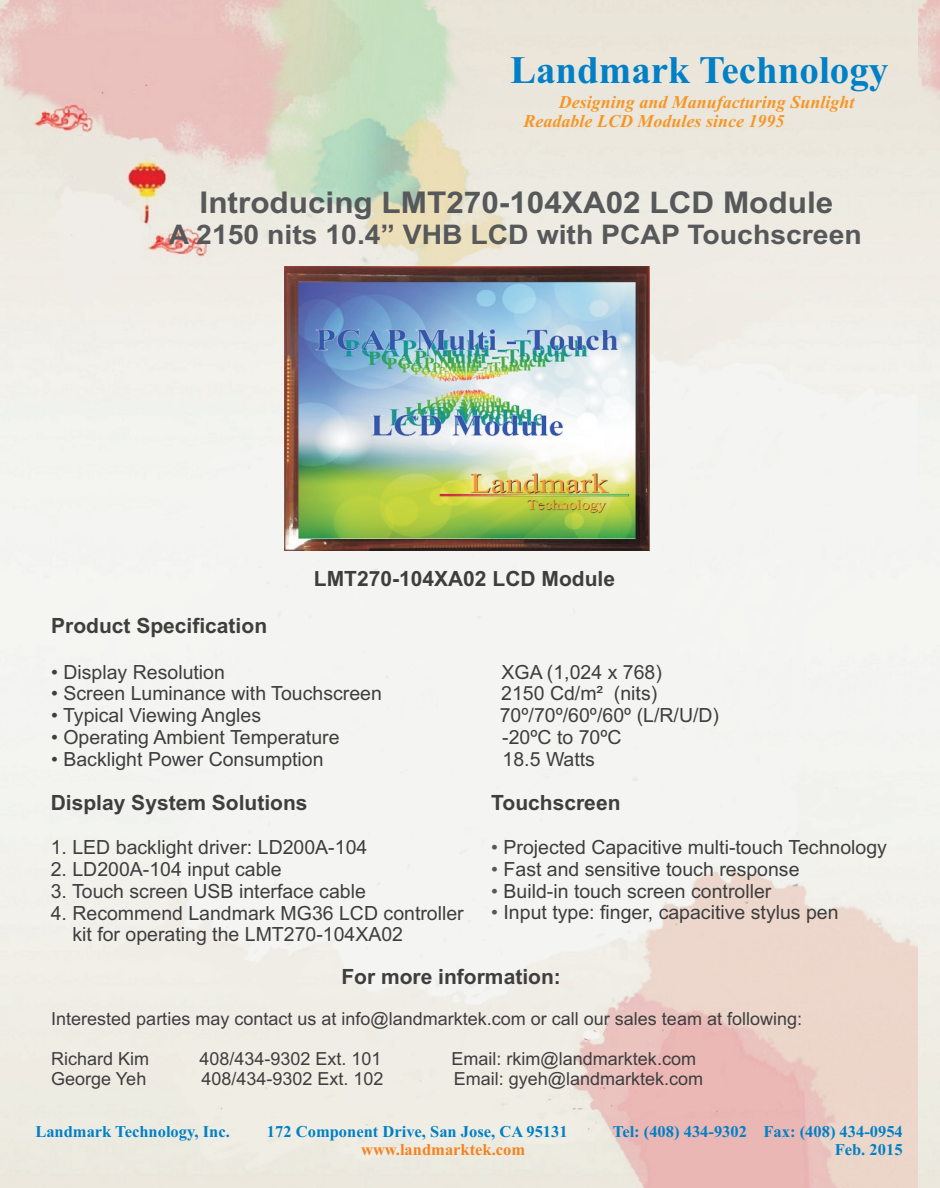
<style>
.page{position:relative;width:940px;height:1188px;background:#fff}
.page>*{position:absolute;margin:0;border:0;box-sizing:border-box;transform-origin:0 0}
.t1{font:700 39px "Times New Roman";color:#0080c6}
.t2{font:700 30px "Arial";color:#57585a;scale:1.05 1}
.t3{font:700 27px "Arial";color:#57585a;scale:1.05 1}
.t4{font:700 21px "Arial";color:#3e3e3f}
.t5{font:19.5px/21.8px "Arial";color:#3e3e3f}
.t6{font:18px "Arial";color:#3e3e3f}
.t7{font:italic 700 18px/20px "Times New Roman";color:#f59728}
.t8{font:700 16.5px/18.3px "Times New Roman";color:#0080c6;text-align:right}
.t9{font:700 16.5px "Times New Roman";color:#f58220}
.s1{color:#57585a}
</style>
<div class="page">
<img style="left:0;top:0;width:940px;height:1188px">
<img style="left:285px;top:267px;width:365px;height:284px">
<h1 class="t1" style="left:510px;top:57px;width:380px">Landmark Technology</h1>
<p class="t7" style="left:523px;top:93px;width:332px;text-indent:35px">Designing and Manufacturing Sunlight<br>Readable LCD Modules since 1995</p>
<h2 class="t2" style="left:200px;top:191px;width:605px">Introducing LMT270-104XA02 LCD Module</h2>
<h3 class="t3" style="left:169px;top:224px;width:661px">A 2150 nits 10.4” VHB LCD with PCAP Touchscreen</h3>
<p class="t4" style="left:314px;top:571px;width:303px">LMT270-104XA02 LCD Module</p>
<p class="t4" style="left:51px;top:618px;width:217px">Product Specification</p>
<p class="t5" style="left:51px;top:663px;width:175px">• Display Resolution</p>
<p class="t5" style="left:501px;top:663px;width:162px">XGA (1,024 x 768)</p>
<p class="t5" style="left:51px;top:685px;width:332px">• Screen Luminance with Touchscreen</p>
<p class="t5" style="left:501px;top:685px;width:158px">2150 Cd/m² (nits)</p>
<p class="t5" style="left:51px;top:706px;width:211px">• Typical Viewing Angles</p>
<p class="t5" style="left:500px;top:706px;width:221px">70º/70º/60º/60º (L/R/U/D)</p>
<p class="t5" style="left:51px;top:728px;width:290px">• Operating Ambient Temperature</p>
<p class="t5" style="left:502px;top:728px;width:121px">-20ºC to 70ºC</p>
<p class="t5" style="left:51px;top:750px;width:274px">• Backlight Power Consumption</p>
<p class="t5" style="left:502px;top:750px;width:94px">18.5 Watts</p>
<p class="t4" style="left:51px;top:795px;width:258px">Display System Solutions</p>
<p class="t5" style="left:51px;top:838px;width:318px">1. LED backlight driver: LD200A-104</p>
<p class="t5" style="left:51px;top:860px;width:232px">2. LD200A-104 input cable</p>
<p class="t5" style="left:51px;top:882px;width:317px">3. Touch screen USB interface cable</p>
<p class="t5" style="left:72px;top:904px;width:393px;text-indent:-22px">4. Recommend Landmark MG36 LCD controller kit for operating the LMT270-104XA02</p>
<p class="t4" style="left:491px;top:795px;width:131px">Touchscreen</p>
<p class="t5" style="left:491px;top:838px;width:397px"><span class="s1">•</span> Projected Capacitive multi-touch Technology</p>
<p class="t5" style="left:491px;top:860px;width:310px"><span class="s1">•</span> Fast and sensitive touch response</p>
<p class="t5" style="left:491px;top:882px;width:281px"><span class="s1">•</span> Build-in touch screen controller</p>
<p class="t5" style="left:491px;top:904px;width:349px"><span class="s1">•</span> Input type: finger, capacitive stylus pen</p>
<p class="t4" style="left:341px;top:969px;width:221px">For more information:</p>
<p class="t6" style="left:51px;top:1012px;width:752px">Interested parties may contact us at info@landmarktek.com or call our sales team at following:</p>
<p class="t6" style="left:51px;top:1052px;width:100px">Richard Kim</p>
<p class="t6" style="left:199px;top:1052px;width:184px">408/434-9302 Ext. 101</p>
<p class="t6" style="left:451px;top:1052px;width:246px">Email: rkim@landmarktek.com</p>
<p class="t6" style="left:51px;top:1072px;width:97px">George Yeh</p>
<p class="t6" style="left:201px;top:1072px;width:184px">408/434-9302 Ext. 102</p>
<p class="t6" style="left:454px;top:1072px;width:251px">Email: gyeh@landmarktek.com</p>
<p class="t8" style="left:35px;top:1124px;width:196px">Landmark Technology, Inc.</p>
<p class="t8" style="left:267px;top:1124px;width:302px">172 Component Drive, San Jose, CA 95131</p>
<p class="t8" style="left:613px;top:1124px;width:291px">Tel: (408) 434-9302 Fax: (408) 434-0954<br>Feb. 2015</p>
<p class="t9" style="left:361px;top:1144px;width:166px">www.landmarktek.com</p>
</div>
